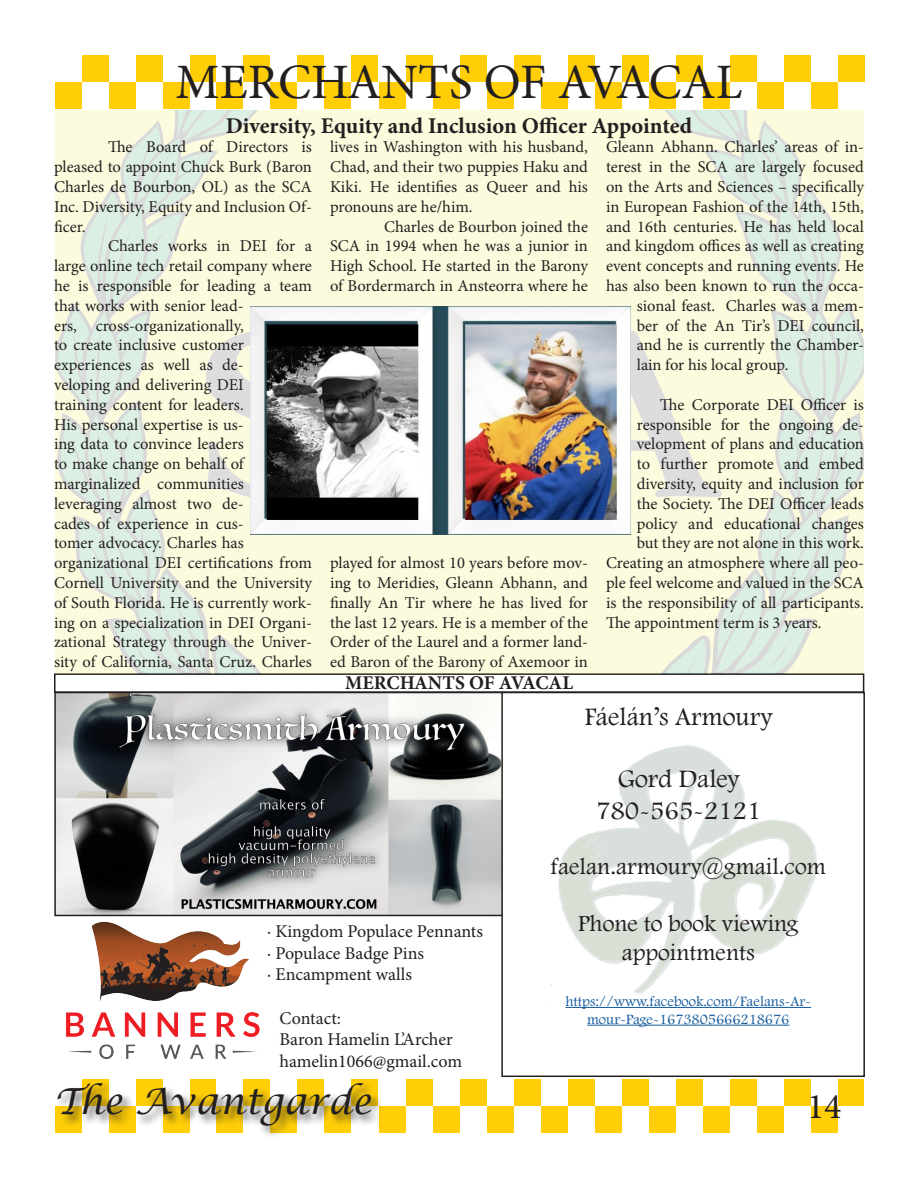
<style>
.page{position:relative;width:918px;height:1188px;background:#fff}
.page>*{position:absolute;margin:0;border:0;box-sizing:border-box;transform-origin:0 0}
.t1{font:49.5px "Minion Pro";letter-spacing:.005em;color:#231f20}
.t2{font:italic 36px "Lucida Calligraphy";color:#231f20}
.t3{font:36px "Minion Pro";color:#231f20}
.t4{font:26.1px/31.3px "Footlight MT Light";color:#231f20;text-align:center}
.t5{font:23.85px/28.7px "Footlight MT Light";color:#231f20;text-align:center}
.t6{font:700 22.5px "Minion Pro";letter-spacing:-.005em;color:#231f20}
.t7{font:700 19.5px "Minion Pro";color:#231f20}
.t8{font:18px/21.6px "Minion Pro";color:#231f20}
.t9{font:16.5px/19.8px "Minion Pro";color:#231f20;text-align:justify}
.t10{font:14.7px/17.7px "Footlight MT Light";color:#175d9e;text-align:center}
</style>
<div class="page">
<div style="left:55px;top:82px;width:27px;height:27px;background:#ffce07"></div>
<div style="left:82px;top:55px;width:27px;height:27px;background:#ffce07"></div>
<div style="left:109px;top:82px;width:27px;height:27px;background:#ffce07"></div>
<div style="left:136px;top:55px;width:27px;height:27px;background:#ffce07"></div>
<div style="left:163px;top:82px;width:27px;height:27px;background:#ffce07"></div>
<div style="left:190px;top:55px;width:27px;height:27px;background:#ffce07"></div>
<div style="left:216px;top:55px;width:27px;height:27px;background:#fff"></div>
<div style="left:216px;top:82px;width:27px;height:27px;background:#ffce07"></div>
<div style="left:243px;top:55px;width:27px;height:27px;background:#ffce07"></div>
<div style="left:270px;top:82px;width:27px;height:27px;background:#ffce07"></div>
<div style="left:297px;top:55px;width:27px;height:27px;background:#ffce07"></div>
<div style="left:324px;top:82px;width:27px;height:27px;background:#ffce07"></div>
<div style="left:351px;top:55px;width:27px;height:27px;background:#ffce07"></div>
<div style="left:379px;top:82px;width:27px;height:27px;background:#ffce07"></div>
<div style="left:406px;top:55px;width:27px;height:27px;background:#ffce07"></div>
<div style="left:433px;top:82px;width:27px;height:27px;background:#ffce07"></div>
<div style="left:460px;top:55px;width:27px;height:27px;background:#ffce07"></div>
<div style="left:487px;top:82px;width:27px;height:27px;background:#ffce07"></div>
<div style="left:514px;top:55px;width:27px;height:27px;background:#ffce07"></div>
<div style="left:541px;top:82px;width:27px;height:27px;background:#ffce07"></div>
<div style="left:568px;top:55px;width:27px;height:27px;background:#ffce07"></div>
<div style="left:595px;top:82px;width:27px;height:27px;background:#ffce07"></div>
<div style="left:622px;top:55px;width:27px;height:27px;background:#ffce07"></div>
<div style="left:649px;top:82px;width:27px;height:27px;background:#ffce07"></div>
<div style="left:676px;top:55px;width:27px;height:27px;background:#ffce07"></div>
<div style="left:703px;top:82px;width:27px;height:27px;background:#ffce07"></div>
<div style="left:730px;top:55px;width:27px;height:27px;background:#ffce07"></div>
<div style="left:757px;top:82px;width:27px;height:27px;background:#ffce07"></div>
<div style="left:784px;top:55px;width:27px;height:27px;background:#ffce07"></div>
<div style="left:811px;top:82px;width:27px;height:27px;background:#ffce07"></div>
<div style="left:838px;top:55px;width:27px;height:27px;background:#ffce07"></div>
<div style="left:82px;top:1079px;width:27px;height:27px;background:#ffce07"></div>
<div style="left:136px;top:1079px;width:27px;height:27px;background:#ffce07"></div>
<div style="left:190px;top:1079px;width:27px;height:27px;background:#ffce07"></div>
<div style="left:216px;top:1079px;width:27px;height:27px;background:#fff"></div>
<div style="left:243px;top:1079px;width:27px;height:27px;background:#ffce07"></div>
<div style="left:297px;top:1079px;width:27px;height:27px;background:#ffce07"></div>
<div style="left:351px;top:1079px;width:27px;height:27px;background:#ffce07"></div>
<div style="left:379px;top:1106px;width:27px;height:27px;background:#ffce07"></div>
<div style="left:406px;top:1079px;width:27px;height:27px;background:#ffce07"></div>
<div style="left:433px;top:1106px;width:27px;height:27px;background:#ffce07"></div>
<div style="left:460px;top:1079px;width:27px;height:27px;background:#ffce07"></div>
<div style="left:487px;top:1106px;width:27px;height:27px;background:#ffce07"></div>
<div style="left:514px;top:1079px;width:27px;height:27px;background:#ffce07"></div>
<div style="left:541px;top:1106px;width:27px;height:27px;background:#ffce07"></div>
<div style="left:568px;top:1079px;width:27px;height:27px;background:#ffce07"></div>
<div style="left:595px;top:1106px;width:27px;height:27px;background:#ffce07"></div>
<div style="left:622px;top:1079px;width:27px;height:27px;background:#ffce07"></div>
<div style="left:649px;top:1106px;width:27px;height:27px;background:#ffce07"></div>
<div style="left:676px;top:1079px;width:27px;height:27px;background:#ffce07"></div>
<div style="left:703px;top:1106px;width:27px;height:27px;background:#ffce07"></div>
<div style="left:730px;top:1079px;width:27px;height:27px;background:#ffce07"></div>
<div style="left:757px;top:1106px;width:27px;height:27px;background:#ffce07"></div>
<div style="left:784px;top:1079px;width:27px;height:27px;background:#ffce07"></div>
<div style="left:811px;top:1106px;width:27px;height:27px;background:#ffce07"></div>
<div style="left:838px;top:1079px;width:26px;height:27px;background:#ffce07"></div>
<div style="left:55px;top:1081px;width:328px;height:58px;background:#231f20;opacity:.75"></div>
<svg style="left:558px;top:745px;width:259px;height:249px"></svg>
<div style="left:501px;top:692px;width:364px;height:385px;border:2px solid #231f20"></div>
<hr style="left:565px;top:1007px;width:246px;height:1px;background:#175d9e">
<hr style="left:587px;top:1025px;width:202px;height:1px;background:#175d9e">
<img style="left:57px;top:695px;width:443px;height:218px">
<div style="left:54px;top:692px;width:449px;height:224px;border:2px solid #231f20"></div>
<img style="left:56px;top:916px;width:211px;height:143px">
<div style="left:54px;top:673px;width:810px;height:20px;border:2px solid #231f20"></div>
<img style="left:56px;top:111px;width:808px;height:563px">
<img style="left:251px;top:307px;width:379px;height:227px">
<p class="t1" style="left:176px;top:49px;width:568px">MERCHANTS OF AVACAL</p>
<p class="t6" style="left:226px;top:109px;width:468px">Diversity, Equity and Inclusion Officer Appointed</p>
<p class="t9" style="left:54px;top:137px;width:260px;text-indent:54px">The Board of Directors is pleased to appoint Chuck Burk (Baron Charles de Bourbon, OL) as the SCA Inc. Diversity, Equity and Inclusion Of&shy;ficer.</p>
<p class="t9" style="left:54px;top:236px;width:260px;text-align:left;text-indent:54px">Charles works in DEI for a large online tech retail company where he is responsible for leading a team that works with senior lead-<br>ers, cross-organizationally,<br>to create inclusive customer experiences as well as de-<br>veloping and delivering DEI<br>training content for leaders.<br>His personal expertise is us-<br>ing data to convince leaders<br>to make change on behalf of marginalized communities leveraging almost two de-<br>cades of experience in cus-<br>tomer advocacy. Charles has organizational DEI certifications from<br>Cornell University and the University of South Florida. He is currently work&shy;ing on a specialization in DEI Organi&shy;zational Strategy through the Univer&shy;sity of California, Santa Cruz. Charles</p>
<p class="t9" style="left:330px;top:137px;width:260px">lives in Washington with his husband, Chad, and their two puppies Haku and Kiki. He identifies as Queer and his pronouns are he/him.</p>
<p class="t9" style="left:330px;top:217px;width:260px;text-indent:54px">Charles de Bourbon joined the SCA in 1994 when he was a junior in High School. He started in the Barony of Bordermarch in Ansteorra where he</p>
<p class="t9" style="left:330px;top:553px;width:260px">played for almost 10 years before mov&shy;ing to Meridies, Gleann Abhann, and finally An Tir where he has lived for the last 12 years. He is a member of the Order of the Laurel and a former land&shy;ed Baron of the Barony of Axemoor in</p>
<p class="t7" style="left:345px;top:669px;width:229px">MERCHANTS OF AVACAL</p>
<p class="t9" style="left:606px;top:137px;width:260px">Gleann Abhann. Charles’ areas of in-</p>
<p class="t9" style="left:606px;top:157px;width:259px">terest in the SCA are largely focused</p>
<p class="t9" style="left:606px;top:177px;width:260px">on the Arts and Sciences – specifically</p>
<p class="t9" style="left:606px;top:197px;width:260px">in European Fashion of the 14th, 15th,</p>
<p class="t9" style="left:606px;top:217px;width:259px">and 16th centuries. He has held local</p>
<p class="t9" style="left:606px;top:236px;width:259px">and kingdom offices as well as creating</p>
<p class="t9" style="left:606px;top:256px;width:260px">event concepts and running events. He</p>
<p class="t9" style="left:606px;top:276px;width:260px">has also been known to run the occa-</p>
<p class="t9" style="left:637px;top:296px;width:229px">sional feast. Charles was a mem-</p>
<p class="t9" style="left:637px;top:316px;width:229px">ber of the An Tir’s DEI council,</p>
<p class="t9" style="left:637px;top:335px;width:229px">and he is currently the Chamber-</p>
<p class="t9" style="left:637px;top:355px;width:153px">lain for his local group.</p>
<p class="t9" style="left:660px;top:395px;width:206px">The Corporate DEI Officer is</p>
<p class="t9" style="left:637px;top:415px;width:229px">responsible for the ongoing de-</p>
<p class="t9" style="left:637px;top:434px;width:229px">velopment of plans and education</p>
<p class="t9" style="left:637px;top:454px;width:229px">to further promote and embed</p>
<p class="t9" style="left:637px;top:474px;width:229px">diversity, equity and inclusion for</p>
<p class="t9" style="left:637px;top:494px;width:229px">the Society. The DEI Officer leads</p>
<p class="t9" style="left:637px;top:514px;width:229px">policy and educational changes</p>
<p class="t9" style="left:637px;top:533px;width:229px">but they are not alone in this work.</p>
<p class="t9" style="left:606px;top:553px;width:260px">Creating an atmosphere where all peo-</p>
<p class="t9" style="left:606px;top:573px;width:260px">ple feel welcome and valued in the SCA</p>
<p class="t9" style="left:606px;top:593px;width:260px">is the responsibility of all participants.</p>
<p class="t9" style="left:606px;top:613px;width:217px">The appointment term is 3 years.</p>
<p class="t8" style="left:267px;top:921px;width:217px">· Kingdom Populace Pennants · Populace Badge Pins</p>
<p class="t8" style="left:267px;top:964px;width:146px">· Encampment walls</p>
<p class="t8" style="left:280px;top:1007px;width:184px">Contact:<br>Baron Hamelin L’Archer hamelin1066@gmail.com</p>
<p class="t4" style="left:585px;top:700px;width:189px">Fáelán’s Armoury</p>
<p class="t4" style="left:596px;top:763px;width:167px">Gord Daley<br>780-565-2121</p>
<p class="t5" style="left:551px;top:851px;width:277px">faelan.armoury@gmail.com</p>
<p class="t5" style="left:578px;top:909px;width:222px">Phone to book viewing appointments</p>
<p class="t10" style="left:565px;top:992px;width:247px">https://www.facebook.com/Faelans-Ar&shy;mour-Page-1673805666218676</p>
<p class="t2" style="left:54px;top:1080px;width:319px">The Avantgarde</p>
<p class="t3" style="left:807px;top:1083px;width:36px">14</p>
</div>
